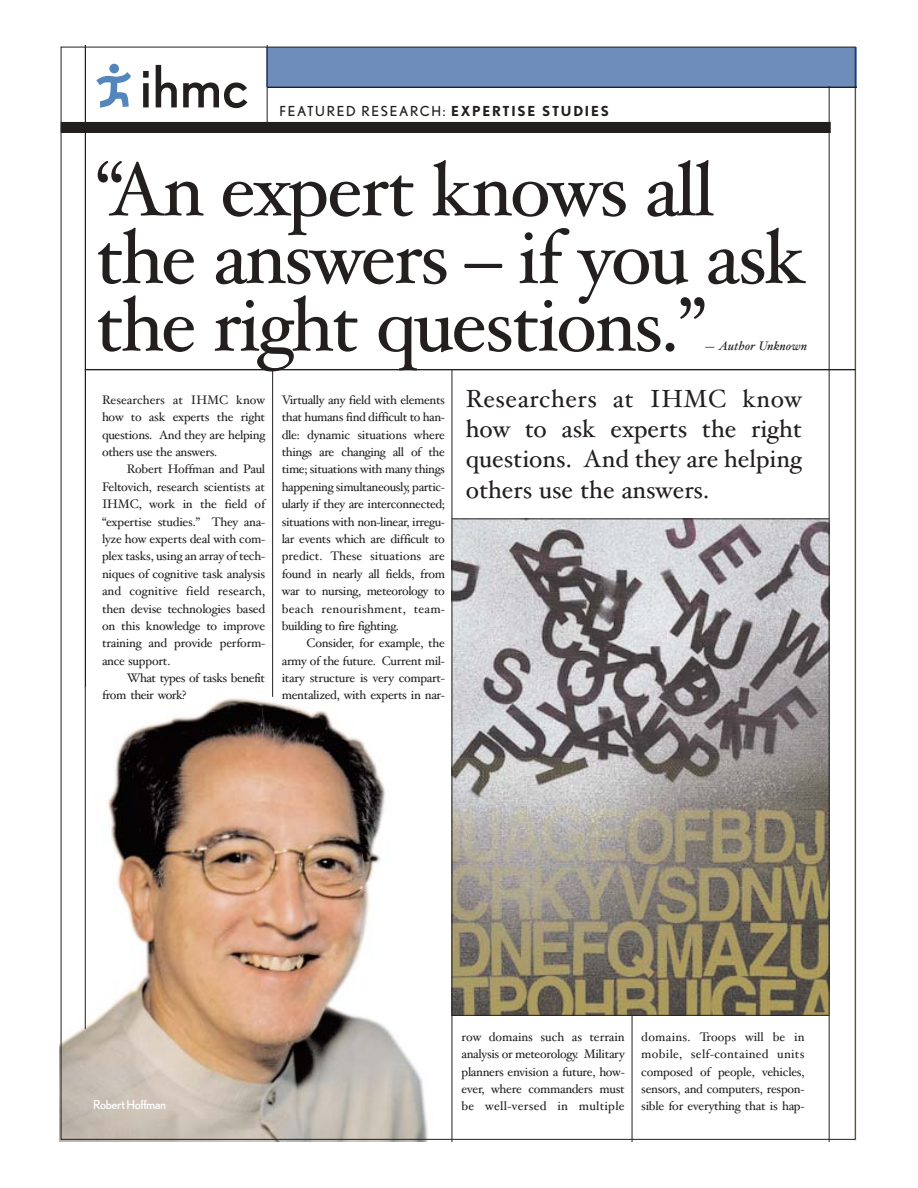
<style>
.page{position:relative;width:918px;height:1188px;background:#fff}
.page>*{position:absolute;margin:0;border:0;box-sizing:border-box;transform-origin:0 0}
.t1{font:75.9px/67.7px "Hoefler Text";letter-spacing:-.03em;color:#231f1f}
.t2{font:58.2px "Nobel";color:#231f1f}
.t3{font:24.9px/30.3px "Hoefler Text";color:#231f1f;text-align:justify}
.t4{font:13.8px "Nobel";letter-spacing:.12em;color:#231f1f}
.t5{font:12.45px/17.4px "Hoefler Text";letter-spacing:-.025em;color:#231f1f;text-align:justify}
.t6{font:italic 12.45px "Hoefler Text";letter-spacing:.025em;color:#231f1f}
.t7{font:12.45px "Nobel";letter-spacing:-.03em;color:#fff}
.s1{font-weight:700}
</style>
<div class="page">
<img style="left:59px;top:687px;width:393px;height:454px">
<div style="left:61px;top:122px;width:770px;height:11px;background:#231f1f"></div>
<hr style="left:85px;top:45px;width:1px;height:984px;background:#231f1f">
<div style="left:109px;top:64px;width:10px;height:9px;background:#5286bd;border-radius:50%"></div>
<svg style="left:96px;top:72px;width:35px;height:36px"></svg>
<div style="left:267px;top:47px;width:590px;height:40px;background:#6e8dba"></div>
<hr style="left:272px;top:369px;width:1px;height:328px;background:#231f1f">
<hr style="left:632px;top:583px;width:1px;height:558px;background:#231f1f">
<hr style="left:267px;top:45px;width:1px;height:82px;background:#231f1f">
<img style="left:453px;top:520px;width:376px;height:495px">
<hr style="left:452px;top:519px;width:377px;height:1px;background:#231f1f">
<hr style="left:452px;top:1015px;width:377px;height:1px;background:#231f1f">
<hr style="left:452px;top:370px;width:1px;height:771px;background:#231f1f">
<hr style="left:856px;top:87px;width:1px;height:1054px;background:#f4f1e4">
<hr style="left:829px;top:86px;width:1px;height:1055px;background:#231f1f">
<hr style="left:85px;top:369px;width:771px;height:1px;background:#231f1f">
<hr style="left:267px;top:87px;width:590px;height:1px;background:#231f1f">
<h2 class="t2" style="left:140px;top:65px;width:111px">ihmc</h2>
<p class="t4" style="left:279px;top:106px;width:331px">FEATURED RESEARCH: <span class="s1">EXPERTISE STUDIES</span></p>
<h1 class="t1" style="left:96px;top:164px;width:712px">“An expert knows all the answers – if you ask the right questions.”</h1>
<p class="t6" style="left:704px;top:341px;width:105px">— Author Unknown</p>
<h3 class="t3" style="left:466px;top:386px;width:338px">Researchers at IHMC know how to ask experts the right questions. And they are helping others use the answers.</h3>
<p class="t5" style="left:282px;top:392px;width:165px">Virtually any field with elements that humans find difficult to han&shy;dle: dynamic situations where things are changing all of the time; situations with many things happening simultaneously, partic&shy;ularly if they are interconnected; situations with non-linear, irregu&shy;lar events which are difficult to predict. These situations are found in nearly all fields, from war to nursing, meteorology to beach renourishment, team&shy;building to fire fighting.</p>
<p class="t5" style="left:282px;top:636px;width:165px;text-indent:25px">Consider, for example, the army of the future. Current mil&shy;itary structure is very compart&shy;mentalized, with experts in nar-</p>
<p class="t5" style="left:102px;top:392px;width:165px">Researchers at IHMC know how to ask experts the right questions. And they are helping others use the answers.</p>
<p class="t5" style="left:102px;top:462px;width:165px;text-indent:25px">Robert Hoffman and Paul Feltovich, research scientists at IHMC, work in the field of “expertise studies.” They ana&shy;lyze how experts deal with com&shy;plex tasks, using an array of tech&shy;niques of cognitive task analysis and cognitive field research, then devise technologies based on this knowledge to improve training and provide perform&shy;ance support.</p>
<p class="t5" style="left:102px;top:671px;width:165px;text-indent:25px">What types of tasks benefit from their work?</p>
<p class="t7" style="left:93px;top:1100px;width:75px">Robert Hoffman</p>
<p class="t5" style="left:462px;top:1029px;width:165px">row domains such as terrain analysis or meteorology. Military planners envision a future, how&shy;ever, where commanders must be well-versed in multiple</p>
<p class="t5" style="left:641px;top:1029px;width:165px">domains. Troops will be in mobile, self-contained units composed of people, vehicles, sensors, and computers, respon&shy;sible for everything that is hap-</p>
</div>
